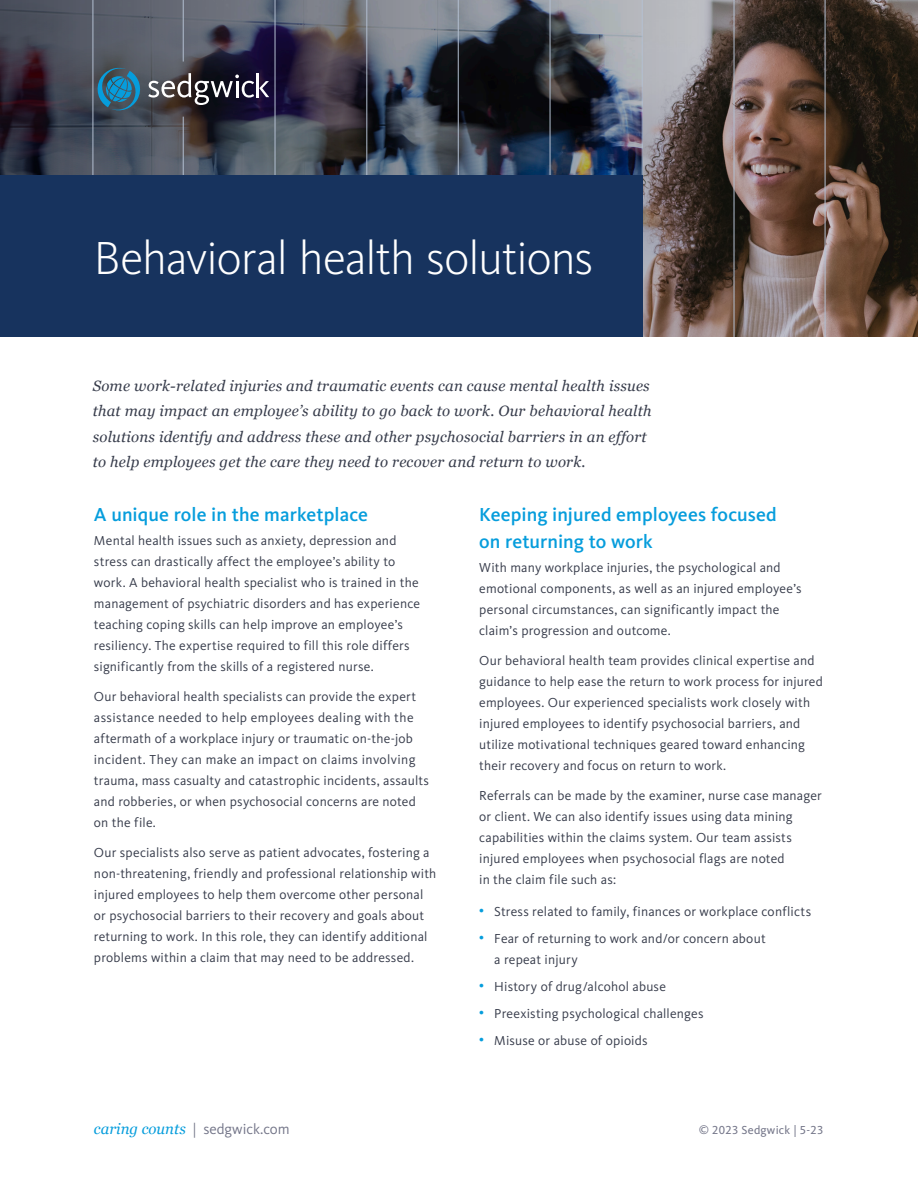
<style>
.page{position:relative;width:918px;height:1188px;background:#fff}
.page>*{position:absolute;margin:0;border:0;box-sizing:border-box;transform-origin:0 0}
.t1{font:300 48px "Kievit OT";letter-spacing:-.02em;color:#fff}
.t2{font:500 19.5px/27px "Kievit OT";letter-spacing:.005em;color:#069ddc}
.Intro{font:italic 15px/25.5px "Georgia";letter-spacing:.015em;color:#373c4b}
.t3{font:15px "Kievit OT";color:#747689}
.Body{font:13.5px/21px "Kievit OT";letter-spacing:.015em;color:#373c4b}
.t4{font:12px "Kievit OT";letter-spacing:.02em;color:#747689}
.s1{font-weight:500;font-size:12px;color:#069ddc}
.s2{font-family:"Georgia";font-style:italic;color:#069ddc}
</style>
<div class="page">
<img style="left:0;top:0;width:918px;height:337px">
<hr style="left:93px;top:0;width:1px;height:337px;background:#b3bfd1">
<hr style="left:183px;top:117px;width:1px;height:220px;background:#b3bfd1">
<hr style="left:183px;top:0;width:1px;height:62px;background:#b3bfd1">
<hr style="left:275px;top:0;width:1px;height:337px;background:#b3bfd1">
<hr style="left:367px;top:0;width:1px;height:337px;background:#b3bfd1">
<hr style="left:458px;top:0;width:1px;height:337px;background:#b3bfd1">
<hr style="left:550px;top:0;width:1px;height:337px;background:#b3bfd1">
<hr style="left:642px;top:0;width:1px;height:337px;background:#b3bfd1">
<hr style="left:734px;top:0;width:1px;height:337px;background:#b3bfd1">
<hr style="left:825px;top:0;width:1px;height:337px;background:#b3bfd1">
<div style="left:0;top:175px;width:643px;height:162px;background:#17335e"></div>
<svg style="left:95px;top:66px;width:174px;height:47px;background:#3f4c5c"></svg>
<h1 class="t1" style="left:94px;top:229px;width:501px">Behavioral health solutions</h1>
<p class="Intro" style="left:93px;top:372px;width:560px">Some work-related injuries and traumatic events can cause mental health issues that may impact an employee’s ability to go back to work. Our behavioral health solutions identify and address these and other psychosocial barriers in an effort to help employees get the care they need to recover and return to work.</p>
<h2 class="t2" style="left:94px;top:501px;width:275px">A unique role in the marketplace</h2>
<p class="Body" style="left:94px;top:530px;width:328px">Mental health issues such as anxiety, depression and stress can drastically affect the employee’s ability to work. A behavioral health specialist who is trained in the management of psychiatric disorders and has experience teaching coping skills can help improve an employee’s resiliency. The expertise required to fill this role differs significantly from the skills of a registered nurse.</p>
<p class="Body" style="left:94px;top:686px;width:337px">Our behavioral health specialists can provide the expert assistance needed to help employees dealing with the aftermath of a workplace injury or traumatic on-the-job incident. They can make an impact on claims involving trauma, mass casualty and catastrophic incidents, assaults and robberies, or when psychosocial concerns are noted on the file.</p>
<p class="Body" style="left:94px;top:842px;width:344px">Our specialists also serve as patient advocates, fostering a non-threatening, friendly and professional relationship with injured employees to help them overcome other personal or psychosocial barriers to their recovery and goals about returning to work. In this role, they can identify additional problems within a claim that may need to be addressed.</p>
<h2 class="t2" style="left:479px;top:501px;width:299px">Keeping injured employees focused on returning to work</h2>
<p class="Body" style="left:479px;top:557px;width:324px">With many workplace injuries, the psychological and emotional components, as well as an injured employee’s personal circumstances, can significantly impact the claim’s progression and outcome.</p>
<p class="Body" style="left:479px;top:650px;width:345px">Our behavioral health team provides clinical expertise and guidance to help ease the return to work process for injured employees. Our experienced specialists work closely with injured employees to identify psychosocial barriers, and utilize motivational techniques geared toward enhancing their recovery and focus on return to work.</p>
<p class="Body" style="left:479px;top:785px;width:344px">Referrals can be made by the examiner, nurse case manager or client. We can also identify issues using data mining capabilities within the claims system. Our team assists injured employees when psychosocial flags are noted<br>in the claim file such as:</p>
<p class="Body" style="left:479px;top:901px;width:333px"><span class="s1">•</span> Stress related to family, finances or workplace conflicts</p>
<p class="Body" style="left:494px;top:928px;width:273px;text-indent:-15px"><span class="s1">•</span> Fear of returning to work and/or concern about a repeat injury</p>
<p class="Body" style="left:479px;top:976px;width:188px"><span class="s1">•</span> History of drug/alcohol abuse</p>
<p class="Body" style="left:479px;top:1003px;width:226px"><span class="s1">•</span> Preexisting psychological challenges</p>
<p class="Body" style="left:479px;top:1030px;width:170px"><span class="s1">•</span> Misuse or abuse of opioids</p>
<p class="t3" style="left:94px;top:1120px;width:197px"><span class="s2">caring counts</span> | sedgwick.com</p>
<p class="t4" style="left:699px;top:1123px;width:126px">© 2023 Sedgwick | 5-23</p>
</div>
